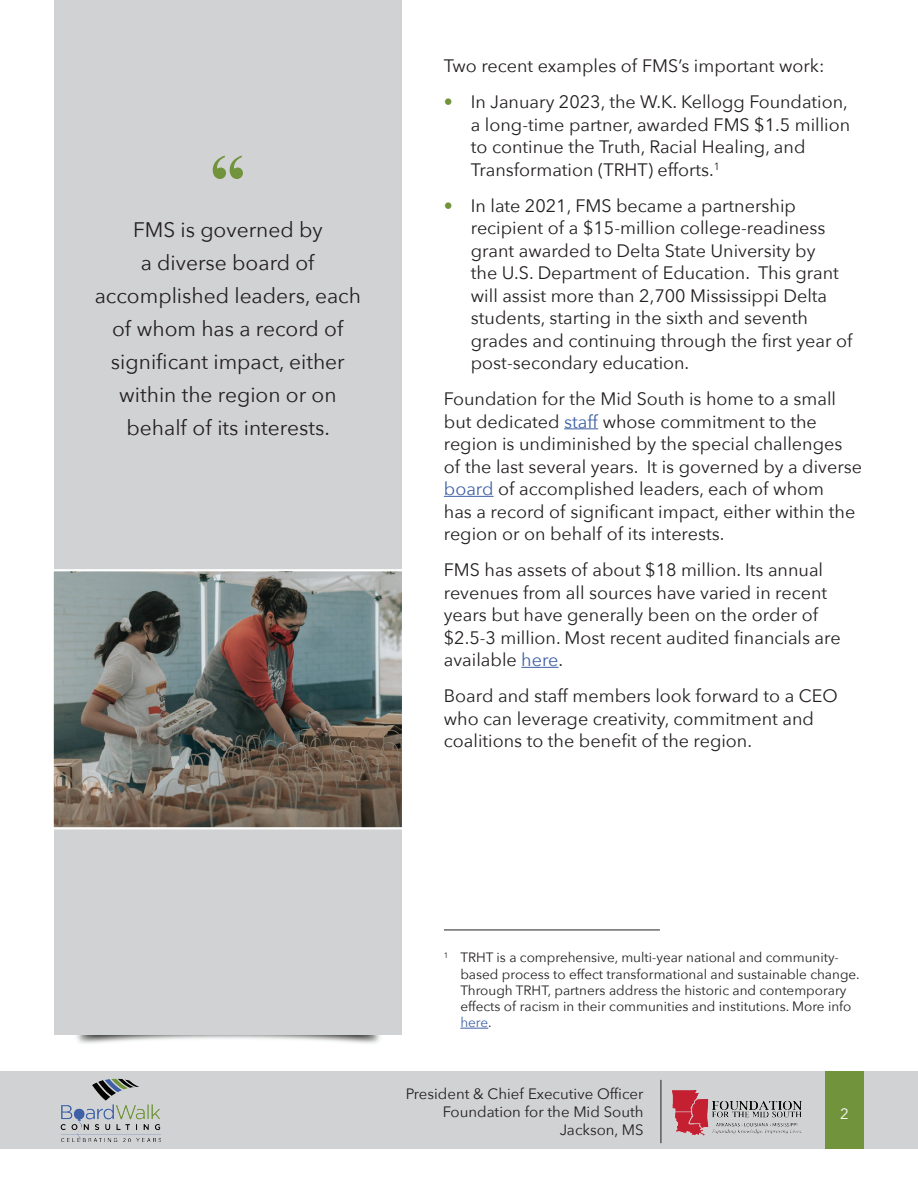
<style>
.page{position:relative;width:918px;height:1188px;background:#fff}
.page>*{position:absolute;margin:0;border:0;box-sizing:border-box;transform-origin:0 0}
.t1{font:700 72px "Times New Roman";color:#70933c}
.t2{font:21px/33px "Avenir Next";color:#231f20;text-align:center}
.t3{font:18px/22.5px "Avenir Next";color:#231f20}
.t4{font:15px/18px "Avenir Next";color:#231f20;text-align:right}
.t5{font:15px "Avenir Next";color:#fff}
.t6{font:13.5px/16.2px "Avenir Next";color:#231f20}
.s1{color:#70933c}
.s2{color:#3f60a5}
</style>
<div class="page">
<img style="left:76px;top:1035px;width:129px;height:9px">
<img style="left:251px;top:1035px;width:129px;height:9px">
<div style="left:0;top:1071px;width:918px;height:78px;background:#d1d2d4"></div>
<div style="left:825px;top:1071px;width:39px;height:78px;background:#70933c"></div>
<div style="left:54px;top:0;width:348px;height:1035px;background:#d1d2d4"></div>
<img style="left:60px;top:1078px;width:101px;height:64px">
<img style="left:673px;top:1091px;width:129px;height:45px">
<hr style="left:661px;top:1080px;width:1px;height:63px;background:#231f20">
<hr style="left:564px;top:428px;width:34px;height:1px;background:#3f60a5">
<hr style="left:444px;top:496px;width:50px;height:1px;background:#3f60a5">
<hr style="left:521px;top:667px;width:38px;height:1px;background:#3f60a5">
<hr style="left:444px;top:930px;width:216px;height:1px;background:#231f20">
<svg style="left:460px;top:1028px;width:28px;height:1px"></svg>
<img style="left:53px;top:569px;width:349px;height:261px">
<h1 class="t1" style="left:210px;top:130px;width:37px">“</h1>
<p class="t2" style="left:95px;top:213px;width:268px">FMS is governed by<br>a diverse board of accomplished leaders, each of whom has a record of significant impact, either within the region or on behalf of its interests.</p>
<p class="t3" style="left:444px;top:54px;width:382px">Two recent examples of FMS’s important work:</p>
<p class="t3" style="left:471px;top:90px;width:381px;text-indent:-27px"><span class="s1">•</span> In January 2023, the W.K. Kellogg Foundation, a long-time partner, awarded FMS $1.5 million to continue the Truth, Racial Healing, and Transformation (TRHT) efforts.<sup>1</sup></p>
<p class="t3" style="left:471px;top:193px;width:383px;text-indent:-27px"><span class="s1">•</span> In late 2021, FMS became a partnership recipient of a $15-million college-readiness grant awarded to Delta State University by<br>the U.S. Department of Education. This grant will assist more than 2,700 Mississippi Delta students, starting in the sixth and seventh grades and continuing through the first year of post-secondary education.</p>
<p class="t3" style="left:444px;top:387px;width:420px">Foundation for the Mid South is home to a small but dedicated <span class="s2">staff</span> whose commitment to the region is undiminished by the special challenges of the last several years. It is governed by a diverse <span class="s2">board</span> of accomplished leaders, each of whom<br>has a record of significant impact, either within the region or on behalf of its interests.</p>
<p class="t3" style="left:444px;top:558px;width:398px">FMS has assets of about $18 million. Its annual revenues from all sources have varied in recent years but have generally been on the order of $2.5-3 million. Most recent audited financials are available <span class="s2">here</span>.</p>
<p class="t3" style="left:444px;top:684px;width:395px">Board and staff members look forward to a CEO who can leverage creativity, commitment and coalitions to the benefit of the region.</p>
<p class="t6" style="left:460px;top:949px;width:401px;text-indent:-16px"><sup>1</sup> TRHT is a comprehensive, multi-year national and community&shy;based process to effect transformational and sustainable change.<br>Through TRHT, partners address the historic and contemporary effects of racism in their communities and institutions. More info <span class="s2">here</span>.</p>
<p class="t4" style="left:406px;top:1084px;width:239px">President &amp; Chief Executive Officer<br>Foundation for the Mid South<br>Jackson, MS</p>
<p class="t5" style="left:840px;top:1102px;width:10px">2</p>
</div>
